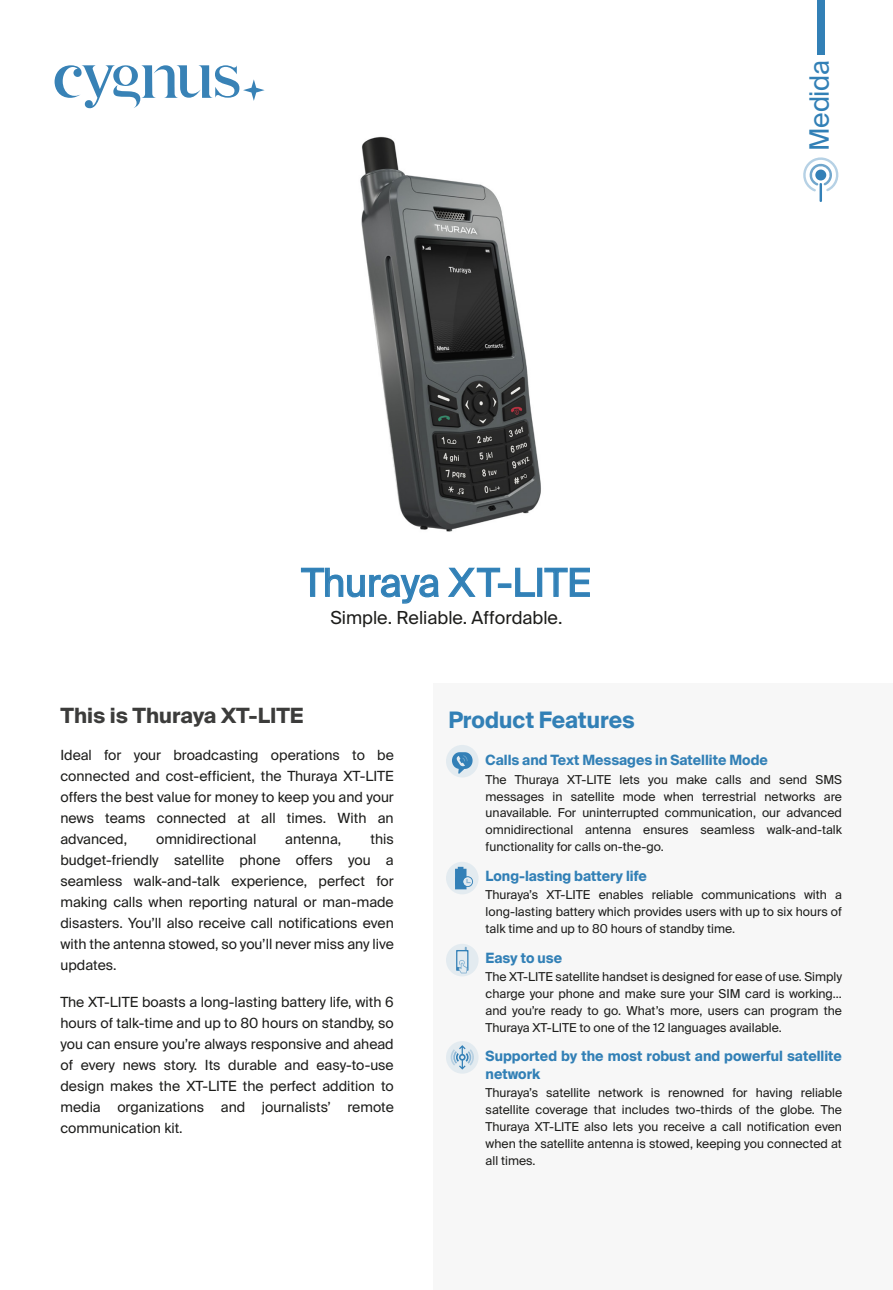
<style>
.page{position:relative;width:893px;height:1290px;background:#fff}
.page>*{position:absolute;margin:0;border:0;box-sizing:border-box;transform-origin:0 0}
.t1{font:38.5px "Suisse Intl";color:#3280b6}
.t2{font:26.6px "Suisse Intl";letter-spacing:-.01em;color:#3280b6}
.t3{font:700 22.75px "Suisse Intl";color:#3280b6;scale:.95 1}
.t4{font:700 21px "Suisse Intl";color:#3c3c3b}
.t5{font:18.03px "Suisse Intl";color:#1d1d1b}
.t6{font:700 14.17px/17.5px "Suisse Intl";color:#3280b6;scale:.95 1}
.t7{font:14px/21px "Suisse Intl";color:#1d1d1b;text-align:justify}
.t8{font:12.25px/16.8px "Suisse Intl";color:#1d1d1b;text-align:justify}
</style>
<div class="page">
<img style="left:360px;top:136px;width:181px;height:396px">
<svg style="left:300px;top:567px;width:139px;height:37px"></svg>
<svg style="left:448px;top:567px;width:53px;height:30px"></svg>
<div style="left:498px;top:583px;width:13px;height:5px;border:1px solid #3383b9"></div>
<svg style="left:515px;top:567px;width:21px;height:30px"></svg>
<div style="left:537px;top:568px;width:5px;height:29px;border:1px solid #3383b9"></div>
<svg style="left:544px;top:567px;width:46px;height:30px"></svg>
<div style="left:433px;top:683px;width:460px;height:607px;background:#f7f7f7"></div>
<div style="left:446px;top:745px;width:33px;height:32px;background:#e3ebf0;border-radius:50%"></div>
<svg style="left:452px;top:752px;width:21px;height:22px"></svg>
<svg style="left:446px;top:944px;width:33px;height:32px"></svg>
<svg style="left:456px;top:947px;width:12px;height:26px"></svg>
<div style="left:446px;top:862px;width:33px;height:32px;background:#e3ebf0;border-radius:50%"></div>
<svg style="left:455px;top:867px;width:18px;height:22px"></svg>
<div style="left:446px;top:1041px;width:33px;height:33px;background:#e3ebf0;border-radius:50%"></div>
<svg style="left:451px;top:1045px;width:23px;height:24px"></svg>
<div style="left:817px;top:0;width:7px;height:55px;background:#3280b6"></div>
<svg style="left:803px;top:157px;width:35px;height:34px"></svg>
<hr style="left:819px;top:183px;width:3px;height:19px;background:#3380b7">
<svg style="left:55px;top:65px;width:210px;height:44px"></svg>
<h1 class="t1" style="left:302px;top:560px;width:291px">Thuraya XT-LITE</h1>
<h3 class="t5" style="left:330px;top:607px;width:234px">Simple. Reliable. Affordable.</h3>
<h2 class="t2" style="left:804px;top:151px;width:93px;rotate:-90deg">Medida</h2>
<h3 class="t4" style="left:60px;top:704px;width:245px">This is Thuraya XT-LITE</h3>
<p class="t7" style="left:60px;top:745px;width:335px">Ideal for your broadcasting operations to be connected and cost-efficient, the Thuraya XT-LITE offers the best value for money to keep you and your news teams connected at all times. With an advanced,</p>
<p class="t7" style="left:60px;top:829px;width:335px;text-indent:310px">this budget-friendly satellite phone offers you a seamless walk-and-talk experience, perfect for making calls when reporting natural or man-made disasters. You’ll also receive call notifications even with the antenna stowed, so you’ll never miss any live updates.</p>
<p class="t7" style="left:60px;top:991px;width:335px">The XT-LITE boasts a long-lasting battery life, with 6 hours of talk-time and up to 80 hours on standby, so you can ensure you’re always responsive and ahead of every news story. Its durable and easy-to-use design makes the XT-LITE the perfect addition to media organizations and journalists’ remote communication kit.</p>
<p class="t7" style="left:156px;top:829px;width:102px">omnidirectional</p>
<p class="t7" style="left:285px;top:829px;width:58px">antenna,</p>
<h3 class="t3" style="left:448px;top:706px;width:198px">Product Features</h3>
<p class="t6" style="left:486px;top:751px;width:299px">Calls and Text Messages in Satellite Mode</p>
<p class="t8" style="left:486px;top:771px;width:358px">The Thuraya XT-LITE lets you make calls and send SMS messages in satellite mode when terrestrial networks are unavailable. For uninterrupted communication, our advanced omnidirectional antenna ensures seamless walk-and-talk functionality for calls on-the-go.</p>
<p class="t6" style="left:486px;top:867px;width:171px">Long-lasting battery life</p>
<p class="t8" style="left:486px;top:886px;width:358px">Thuraya’s XT-LITE enables reliable communications with a long-lasting battery which provides users with up to six hours of talk time and up to 80 hours of standby time.</p>
<p class="t6" style="left:486px;top:949px;width:82px">Easy to use</p>
<p class="t8" style="left:486px;top:968px;width:358px">The XT-LITE satellite handset is designed for ease of use. Simply charge your phone and make sure your SIM card is working… and you’re ready to go. What’s more, users can program the Thuraya XT-LITE to one of the 12 languages available.</p>
<p class="t6" style="left:486px;top:1047px;width:377px">Supported by the most robust and powerful satellite network</p>
<p class="t8" style="left:486px;top:1085px;width:358px">Thuraya’s satellite network is renowned for having reliable satellite coverage that includes two-thirds of the globe. The Thuraya XT-LITE also lets you receive a call notification even when the satellite antenna is stowed, keeping you connected at all times.</p>
</div>
